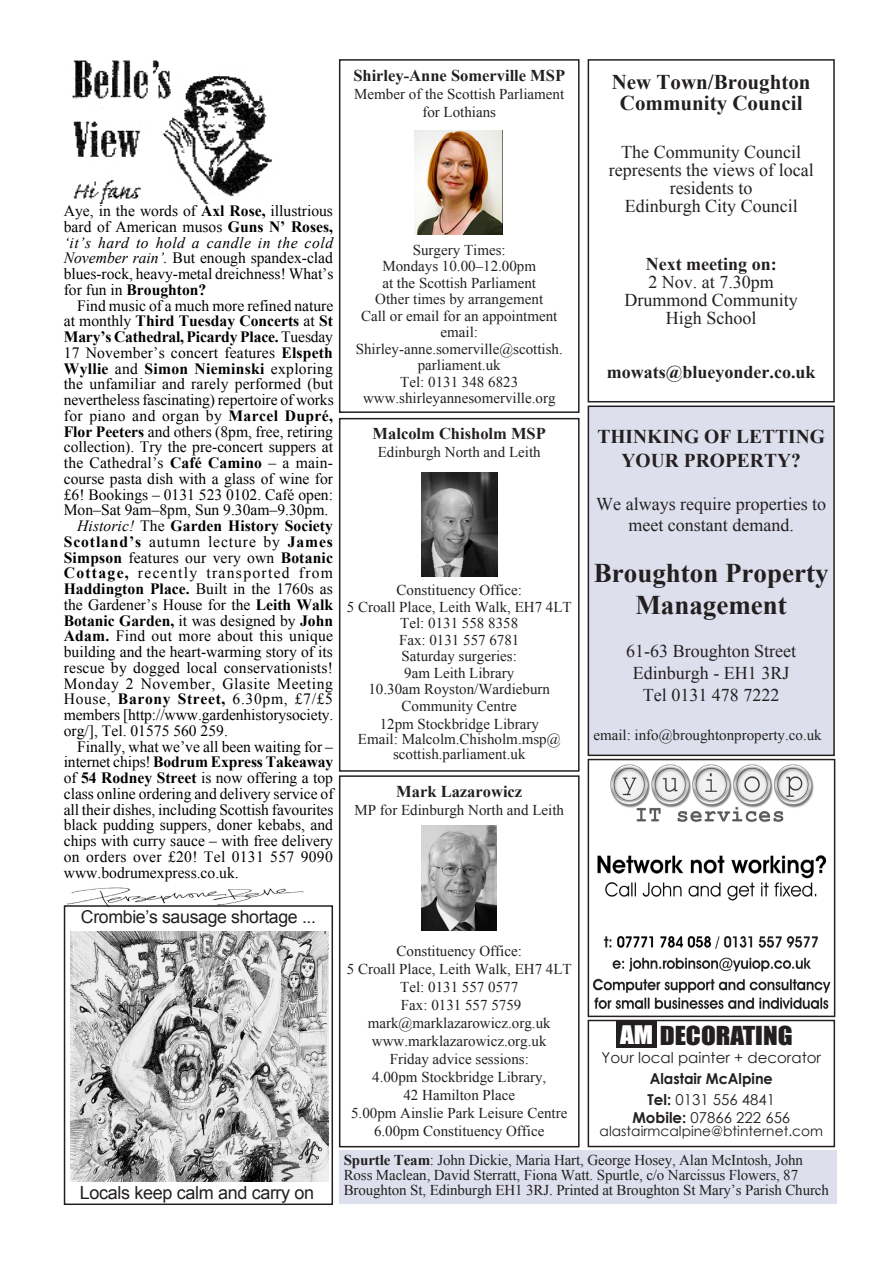
<style>
.page{position:relative;width:893px;height:1263px;background:#fff}
.page>*{position:absolute;margin:0;border:0;box-sizing:border-box;transform-origin:0 0}
.t1{font:700 27px/32.4px "Times New Roman";color:#231f20;text-align:center}
.t2{font:24px "Impact";color:#231f20;scale:1.13 1}
.t3{font:700 21px/21px "Times New Roman";color:#231f20;text-align:center}
.t4{font:700 19.5px/23.4px "Times New Roman";color:#231f20;text-align:center}
.t5{font:18px/18px "Times New Roman";color:#231f20;text-align:center}
.t6{font:700 18px "Times New Roman";color:#231f20}
.t7{font:18px "Arial";letter-spacing:-.02em;color:#231f20}
.t8{font:17.7px "Arial";letter-spacing:-.02em;color:#231f20}
.t9{font:700 16.5px "Times New Roman";color:#231f20}
.t10{font:15.75px/15.8px "Times New Roman";color:#000;text-align:justify}
.t11{font:700 15.75px "Times New Roman";color:#000}
.t12{font:15.75px "Times New Roman";letter-spacing:.04em;color:#000}
.t13{font:700 15.75px "Times New Roman";letter-spacing:.02em;color:#000}
.t14{font:15.75px "Times New Roman";letter-spacing:.085em;color:#000}
.t15{font:15.75px "Times New Roman";letter-spacing:.025em;color:#000}
.t16{font:700 15.75px "Times New Roman";letter-spacing:.06em;color:#000}
.t17{font:15.75px "Times New Roman";letter-spacing:.02em;color:#000}
.t18{font:15px/16.5px "Times New Roman";color:#231f20;text-align:center}
.t19{font:15px "Century Gothic";color:#231f20}
.t20{font:700 15px/21px "Century Gothic";color:#231f20;scale:.96 1}
.t21{font:13.8px "Century Gothic";color:#231f20}
.s1{font-weight:700}
.s2{font-style:italic}
.s3{font-weight:400}
.s4{font-weight:400;font-style:italic}
.s5{font-size:23.55px;color:#fff}
</style>
<div class="page">
<img style="left:72px;top:60px;width:200px;height:143px">
<div style="left:588px;top:59px;width:247px;height:343px;border:2px solid #231f20"></div>
<div style="left:339px;top:418px;width:241px;height:354px;border:2px solid #231f20"></div>
<img style="left:421px;top:473px;width:76px;height:104px">
<div style="left:339px;top:775px;width:241px;height:372px;border:2px solid #231f20"></div>
<img style="left:421px;top:826px;width:76px;height:104px">
<div style="left:588px;top:406px;width:246px;height:349px;background:#dedfed"></div>
<div style="left:588px;top:405px;width:247px;height:351px;border:2px solid #231f20"></div>
<div style="left:339px;top:1151px;width:498px;height:53px;background:#dedfed"></div>
<img style="left:592px;top:764px;width:239px;height:245px">
<div style="left:588px;top:759px;width:247px;height:258px;border:2px solid #231f20"></div>
<img style="left:67px;top:887px;width:237px;height:18px">
<div style="left:339px;top:59px;width:241px;height:354px;border:2px solid #231f20"></div>
<img style="left:415px;top:130px;width:88px;height:104px">
<div style="left:64px;top:905px;width:269px;height:300px;border:2px solid #231f20"></div>
<img style="left:71px;top:932px;width:257px;height:250px">
<div style="left:588px;top:1020px;width:247px;height:127px;border:2px solid #231f20"></div>
<div style="left:616px;top:1020px;width:41px;height:28px;background:#231f20"></div>
<p class="t9" style="left:353px;top:66px;width:213px">Shirley-Anne Somerville MSP</p>
<p class="t18" style="left:354px;top:85px;width:211px;line-height:18px">Member of the Scottish Parliament for Lothians</p>
<p class="t10" style="left:64px;top:203px;width:271px">Aye, in the words of <span class="s1">Axl Rose,</span> illustrious bard of American musos <span class="s1">Guns N’ Roses, </span><span class="s2">‘it’s hard to hold a candle in the cold November rain’.</span> But enough spandex-clad blues-rock, heavy-metal dreichness! What’s for fun in <span class="s1">Broughton?</span></p>
<p class="t10" style="left:77px;top:297px;width:258px">Find music of a much more refined nature</p>
<p class="t11" style="left:64px;top:312px;width:271px"><span class="s3">at monthly</span> Third Tuesday Concerts <span class="s3">at</span> St</p>
<p class="t11" style="left:64px;top:328px;width:271px">Mary’s Cathedral, Picardy Place. <span class="s3">Tuesday</span></p>
<p class="t10" style="left:64px;top:345px;width:271px">17 November’s concert features <span class="s1">Elspeth</span></p>
<p class="t13" style="left:64px;top:360px;width:271px">Wyllie <span class="s3">and</span> Simon Nieminski <span class="s3">exploring</span></p>
<p class="t10" style="left:64px;top:376px;width:271px">the unfamiliar and rarely performed (but</p>
<p class="t10" style="left:64px;top:392px;width:271px">nevertheless fascinating) repertoire of works</p>
<p class="t15" style="left:64px;top:407px;width:271px">for piano and organ by <span class="s1">Marcel Dupré,</span></p>
<p class="t10" style="left:64px;top:423px;width:271px"><span class="s1">Flor Peeters</span> and others (8pm, free, retiring</p>
<p class="t10" style="left:64px;top:439px;width:271px">collection). Try the pre-concert suppers at</p>
<p class="t10" style="left:64px;top:455px;width:271px">the Cathedral’s <span class="s1">Café Camino</span> – a main-</p>
<p class="t10" style="left:64px;top:471px;width:271px">course pasta dish with a glass of wine for</p>
<p class="t10" style="left:64px;top:486px;width:271px">£6! Bookings – 0131 523 0102. Café open:</p>
<p class="t10" style="left:64px;top:502px;width:266px">Mon–Sat 9am–8pm, Sun 9.30am–9.30pm.</p>
<p class="t11" style="left:77px;top:517px;width:257px"><span class="s4">Historic!</span> <span class="s3">The</span> Garden History Society</p>
<p class="t16" style="left:64px;top:533px;width:271px">Scotland’s <span class="s3">autumn lecture by</span> James</p>
<p class="t10" style="left:64px;top:549px;width:271px"><span class="s1">Simpson</span> features our very own <span class="s1">Botanic</span></p>
<p class="t14" style="left:64px;top:564px;width:271px"><span class="s1">Cottage,</span> recently transported from</p>
<p class="t10" style="left:64px;top:581px;width:271px"><span class="s1">Haddington Place.</span> Built in the 1760s as</p>
<p class="t10" style="left:64px;top:597px;width:271px">the Gardener’s House for the <span class="s1">Leith Walk</span></p>
<p class="t11" style="left:64px;top:612px;width:271px">Botanic Garden, <span class="s3">it was designed by</span> John</p>
<p class="t10" style="left:64px;top:628px;width:271px"><span class="s1">Adam.</span> Find out more about this unique</p>
<p class="t10" style="left:64px;top:644px;width:271px">building and the heart-warming story of its</p>
<p class="t10" style="left:64px;top:660px;width:271px">rescue by dogged local conservationists!</p>
<p class="t12" style="left:64px;top:675px;width:271px">Monday 2 November, Glasite Meeting</p>
<p class="t12" style="left:64px;top:690px;width:271px">House, <span class="s1">Barony Street,</span> 6.30pm, £7/£5</p>
<p class="t10" style="left:64px;top:707px;width:271px">members [http://www.gardenhistorysociety.</p>
<p class="t10" style="left:64px;top:723px;width:166px">org/], Tel. 01575 560 259.</p>
<p class="t10" style="left:77px;top:738px;width:257px">Finally, what we’ve all been waiting for –</p>
<p class="t11" style="left:64px;top:753px;width:271px"><span class="s3">internet chips!</span> Bodrum Express Takeaway</p>
<p class="t10" style="left:64px;top:770px;width:271px">of <span class="s1">54 Rodney Street</span> is now offering a top</p>
<p class="t10" style="left:64px;top:786px;width:271px">class online ordering and delivery service of</p>
<p class="t10" style="left:64px;top:801px;width:271px">all their dishes, including Scottish favourites</p>
<p class="t10" style="left:64px;top:817px;width:271px">black pudding suppers, doner kebabs, and</p>
<p class="t10" style="left:64px;top:833px;width:271px">chips with curry sauce – with free delivery</p>
<p class="t17" style="left:64px;top:848px;width:271px">on orders over £20! Tel 0131 557 9090</p>
<p class="t10" style="left:64px;top:864px;width:176px">www.bodrumexpress.co.uk.</p>
<p class="t18" style="left:356px;top:241px;width:209px">Surgery Times:<br>Mondays 10.00–12.00pm<br>at the Scottish Parliament<br>Other times by arrangement<br>Call or email for an appointment email:<br>Shirley-anne.somerville@scottish. parliament.uk<br>Tel: 0131 348 6823 www.shirleyannesomerville.org</p>
<p class="t9" style="left:373px;top:425px;width:175px">Malcolm Chisholm MSP</p>
<p class="t18" style="left:378px;top:444px;width:164px">Edinburgh North and Leith</p>
<p class="t18" style="left:347px;top:582px;width:226px">Constituency Office:<br>5 Croall Place, Leith Walk, EH7 4LT<br>Tel: 0131 558 8358<br>Fax: 0131 557 6781<br>Saturday surgeries:<br>9am Leith Library<br>10.30am Royston/Wardieburn<br>Community Centre</p>
<p class="t18" style="left:358px;top:716px;width:204px;line-height:15px">12pm Stockbridge Library<br>Email: Malcolm.Chisholm.msp@ scottish.parliament.uk</p>
<p class="t9" style="left:396px;top:782px;width:128px">Mark Lazarowicz</p>
<p class="t18" style="left:354px;top:801px;width:211px">MP for Edinburgh North and Leith</p>
<h3 class="t3" style="left:612px;top:71px;width:200px">New Town/Broughton<br>Community Council</h3>
<p class="t5" style="left:609px;top:143px;width:206px">The Community Council represents the views of local residents to<br>Edinburgh City Council</p>
<p class="t6" style="left:646px;top:254px;width:132px">Next meeting on:</p>
<p class="t5" style="left:624px;top:273px;width:175px">2 Nov. at 7.30pm<br>Drummond Community<br>High School</p>
<p class="t6" style="left:607px;top:362px;width:210px">mowats@blueyonder.co.uk</p>
<p class="t4" style="left:597px;top:425px;width:229px">THINKING OF LETTING<br>YOUR PROPERTY?</p>
<p class="t5" style="left:596px;top:493px;width:231px;line-height:21.6px">We always require properties to meet constant demand.</p>
<h1 class="t1" style="left:594px;top:556px;width:236px">Broughton Property<br>Management</h1>
<p class="t5" style="left:626px;top:640px;width:171px;line-height:21.6px">61-63 Broughton Street<br>Edinburgh - EH1 3RJ<br>Tel 0131 478 7222</p>
<p class="t18" style="left:593px;top:727px;width:230px">email: info@broughtonproperty.co.uk</p>
<p class="t8" style="left:81px;top:907px;width:237px">Crombie’s sausage shortage ...</p>
<p class="t7" style="left:80px;top:1183px;width:236px">Locals keep calm and carry on</p>
<p class="t18" style="left:347px;top:942px;width:226px;line-height:18px">Constituency Office:<br>5 Croall Place, Leith Walk, EH7 4LT<br>Tel: 0131 557 0577<br>Fax: 0131 557 5759 mark@marklazarowicz.org.uk www.marklazarowicz.org.uk<br>Friday advice sessions:<br>4.00pm Stockbridge Library,<br>42 Hamilton Place<br>5.00pm Ainslie Park Leisure Centre<br>6.00pm Constituency Office</p>
<h2 class="t2" style="left:620px;top:1020px;width:154px"><span class="s5">AM</span> DECORATING</h2>
<p class="t19" style="left:602px;top:1047px;width:221px">Your local painter + decorator</p>
<p class="t20" style="left:647px;top:1067px;width:134px">Alastair McAlpine<br>Tel: <span class="s3">0131 556 4841</span></p>
<p class="t19" style="left:632px;top:1107px;width:159px"><span class="s1">Mobile:</span> 07866 222 656</p>
<p class="t21" style="left:600px;top:1122px;width:225px">alastairmcalpine@btinternet.com</p>
<p class="t18" style="left:344px;top:1153px;width:487px;line-height:15px;text-align:left"><span class="s1">Spurtle Team</span>: John Dickie, Maria Hart, George Hosey, Alan McIntosh, John<br>Ross Maclean, David Sterratt, Fiona Watt. Spurtle, c/o Narcissus Flowers, 87<br>Broughton St, Edinburgh EH1 3RJ. Printed at Broughton St Mary’s Parish Church</p>
</div>
